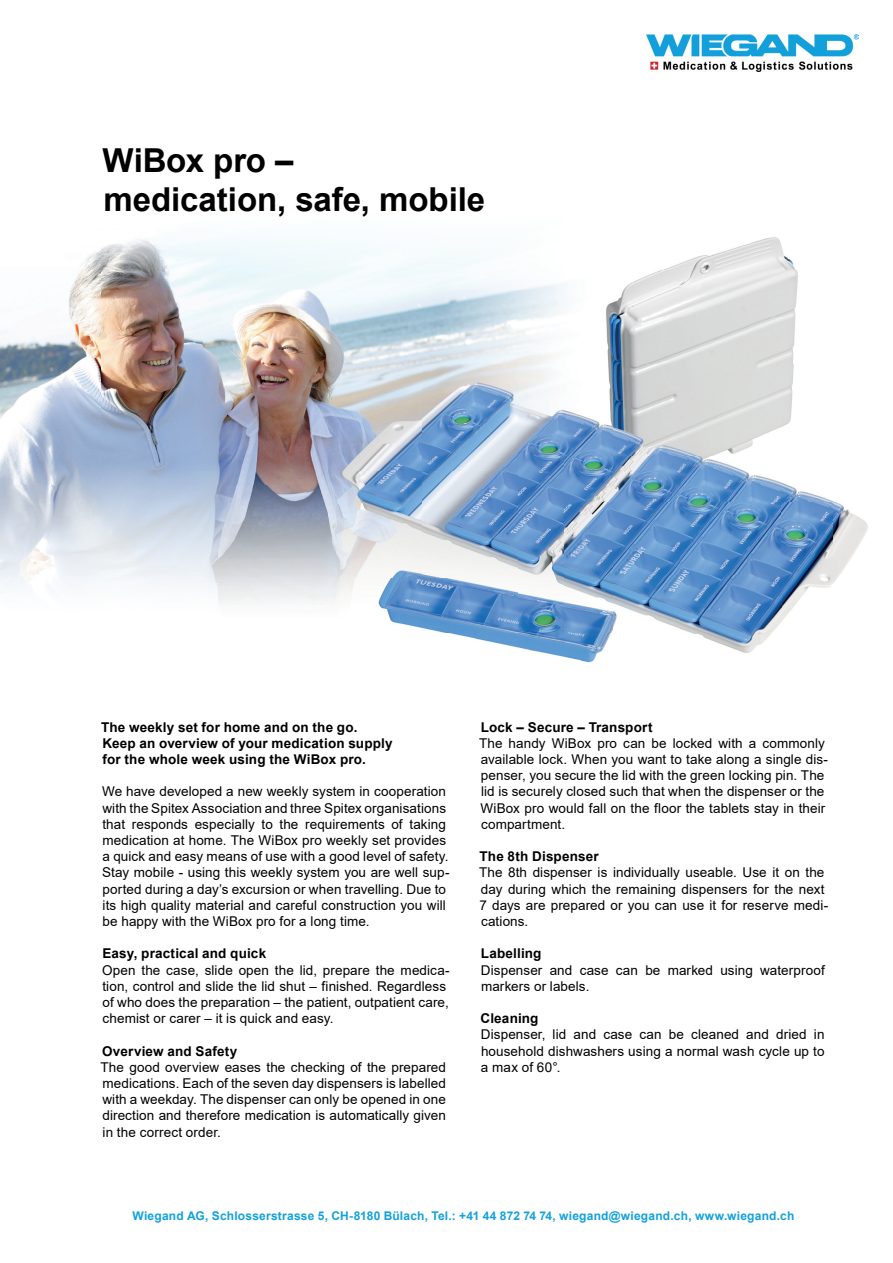
<style>
.page{position:relative;width:893px;height:1263px;background:#fff}
.page>*{position:absolute;margin:0;border:0;box-sizing:border-box;transform-origin:0 0}
.t1{font:700 33px/39.6px "Arial";letter-spacing:-.005em;color:#000001}
.t2{font:13.5px/16.2px "Arial";letter-spacing:.005em;color:#000001}
.t3{font:700 13.5px/16.2px "Arial";letter-spacing:.01em;color:#000001}
.t4{font:700 12px "Arial";letter-spacing:.015em;color:#13a1dc}
</style>
<div class="page">
<img style="left:646px;top:34px;width:213px;height:37px">
<img style="left:71px;top:238px;width:493px;height:52px">
<img style="left:0;top:290px;width:408px;height:98px">
<img style="left:408px;top:290px;width:156px;height:75px">
<img style="left:0;top:388px;width:328px;height:216px">
<img style="left:564px;top:237px;width:268px;height:265px">
<img style="left:832px;top:501px;width:36px;height:83px">
<img style="left:612px;top:502px;width:169px;height:73px">
<img style="left:781px;top:502px;width:51px;height:118px">
<img style="left:580px;top:575px;width:202px;height:88px">
<img style="left:441px;top:632px;width:139px;height:29px">
<img style="left:328px;top:365px;width:237px;height:267px">
<img style="left:565px;top:502px;width:47px;height:130px">
<h1 class="t1" style="left:103px;top:141px;width:384px">WiBox pro –<br>medication, safe, mobile</h1>
<p class="t3" style="left:101px;top:719px;width:293px">The weekly set for home and on the go.<br>Keep an overview of your medication supply for the whole week using the WiBox pro.</p>
<p class="t2" style="left:102px;top:783px;width:349px">We have developed a new weekly system in cooperation with the Spitex Association and three Spitex organisations that responds especially to the requirements of taking medication at home. The WiBox pro weekly set provides a quick and easy means of use with a good level of safety.<br>Stay mobile - using this weekly system you are well sup&shy;ported during a day’s excursion or when travelling. Due to its high quality material and careful construction you will be happy with the WiBox pro for a long time.</p>
<p class="t3" style="left:102px;top:946px;width:165px">Easy, practical and quick</p>
<p class="t2" style="left:102px;top:962px;width:349px">Open the case, slide open the lid, prepare the medica&shy;tion, control and slide the lid shut – finished. Regardless of who does the preparation – the patient, outpatient care, chemist or carer – it is quick and easy.</p>
<p class="t3" style="left:102px;top:1043px;width:137px">Overview and Safety</p>
<p class="t2" style="left:101px;top:1059px;width:347px;text-align:justify">The good overview eases the checking of the prepared medications. Each of the seven day dispensers is labelled with a weekday. The dispenser can only be opened in one direction and therefore medication is automatically given in the correct order.</p>
<p class="t3" style="left:481px;top:719px;width:173px">Lock – Secure – Transport</p>
<p class="t2" style="left:479px;top:735px;width:351px">The handy WiBox pro can be locked with a commonly available lock. When you want to take along a single dis&shy;penser, you secure the lid with the green locking pin. The lid is securely closed such that when the dispenser or the WiBox pro would fall on the floor the tablets stay in their compartment.</p>
<p class="t3" style="left:480px;top:848px;width:121px">The 8th Dispenser</p>
<p class="t2" style="left:479px;top:864px;width:351px">The 8th dispenser is individually useable. Use it on the day during which the remaining dispensers for the next 7 days are prepared or you can use it for reserve medi&shy;cations.</p>
<p class="t3" style="left:481px;top:946px;width:62px">Labelling</p>
<p class="t2" style="left:481px;top:962px;width:345px">Dispenser and case can be marked using waterproof markers or labels.</p>
<p class="t3" style="left:481px;top:1010px;width:59px">Cleaning</p>
<p class="t2" style="left:481px;top:1026px;width:345px;text-align:justify">Dispenser, lid and case can be cleaned and dried in household dishwashers using a normal wash cycle up to a max of 60°.</p>
<p class="t4" style="left:132px;top:1208px;width:663px">Wiegand AG, Schlosserstrasse 5, CH-8180 Bülach, Tel.: +41 44 872 74 74, wiegand@wiegand.ch, www.wiegand.ch</p>
</div>
